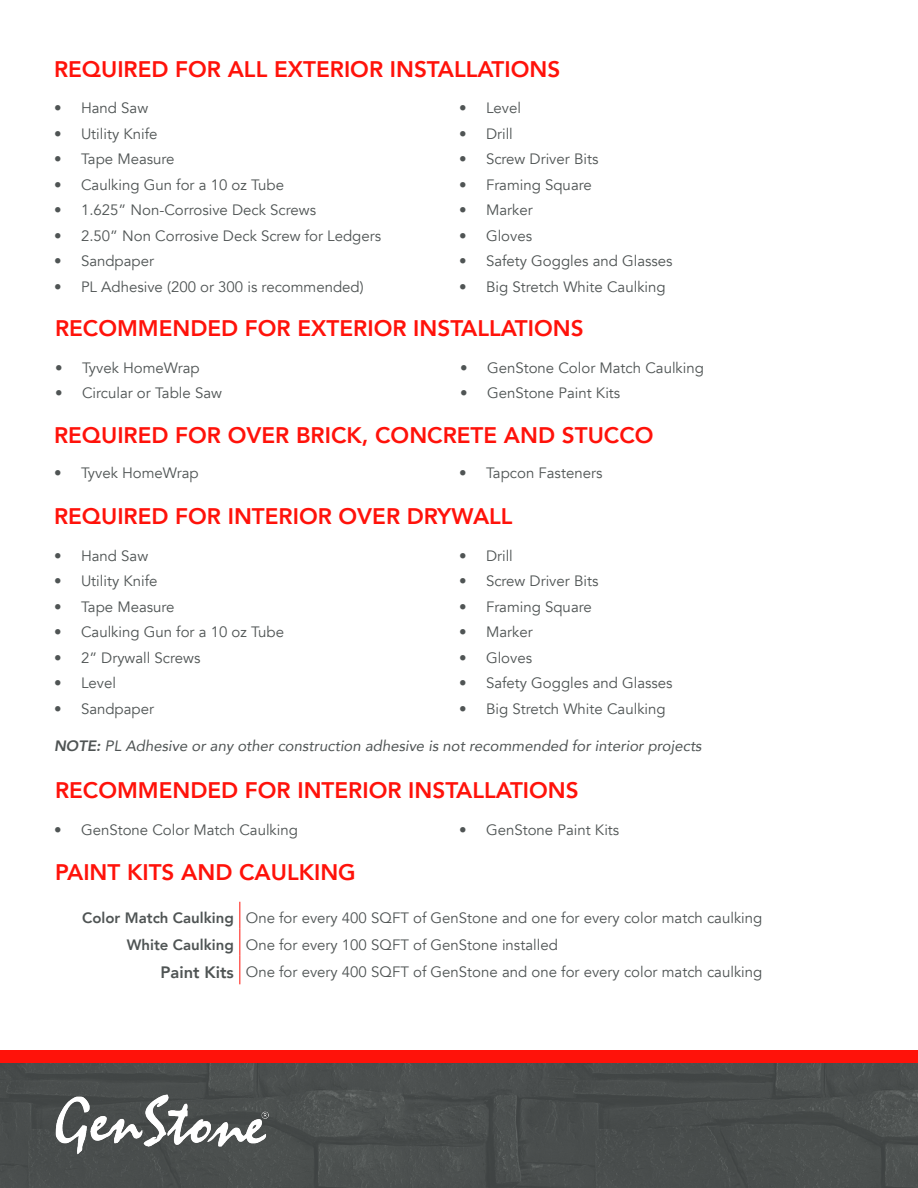
<style>
.page{position:relative;width:918px;height:1188px;background:#fff}
.page>*{position:absolute;margin:0;border:0;box-sizing:border-box;transform-origin:0 0}
.t1{font:800 22.5px "Avenir";color:#ff120a}
.t2{font:800 16.5px "Avenir";color:#4f5454}
.t3{font:15px "Avenir";color:#4f5454}
.t4{font:italic 15px "Avenir";color:#4f5454}
.t5{font:800 15px "Avenir";color:#4f5454}
.s1{font-weight:800}
</style>
<div class="page">
<svg style="left:239px;top:902px;width:1px;height:82px"></svg>
<div style="left:0;top:1054px;width:918px;height:134px;background:#4f5454"></div>
<img style="left:55px;top:1093px;width:215px;height:63px">
<div style="left:0;top:1050px;width:918px;height:13px;background:#ff120a"></div>
<p class="t1" style="left:54px;top:51px;width:508px">REQUIRED FOR ALL EXTERIOR INSTALLATIONS</p>
<p class="t3" style="left:54px;top:99px;width:96px">• Hand Saw</p>
<p class="t3" style="left:54px;top:125px;width:105px">• Utility Knife</p>
<p class="t3" style="left:54px;top:150px;width:122px">• Tape Measure</p>
<p class="t3" style="left:54px;top:176px;width:232px">• Caulking Gun for a 10 oz Tube</p>
<p class="t3" style="left:54px;top:201px;width:264px">• 1.625” Non-Corrosive Deck Screws</p>
<p class="t3" style="left:54px;top:227px;width:329px">• 2.50” Non Corrosive Deck Screw for Ledgers</p>
<p class="t3" style="left:54px;top:252px;width:102px">• Sandpaper</p>
<p class="t3" style="left:54px;top:278px;width:311px">• PL Adhesive (200 or 300 is recommended)</p>
<p class="t3" style="left:459px;top:99px;width:64px">• Level</p>
<p class="t3" style="left:459px;top:125px;width:55px">• Drill</p>
<p class="t3" style="left:459px;top:150px;width:141px">• Screw Driver Bits</p>
<p class="t3" style="left:459px;top:176px;width:134px">• Framing Square</p>
<p class="t3" style="left:459px;top:201px;width:75px">• Marker</p>
<p class="t3" style="left:459px;top:227px;width:75px">• Gloves</p>
<p class="t3" style="left:459px;top:252px;width:215px">• Safety Goggles and Glasses</p>
<p class="t3" style="left:459px;top:278px;width:208px">• Big Stretch White Caulking</p>
<p class="t1" style="left:55px;top:311px;width:530px">RECOMMENDED FOR EXTERIOR INSTALLATIONS</p>
<p class="t3" style="left:55px;top:359px;width:146px">• Tyvek HomeWrap</p>
<p class="t3" style="left:55px;top:384px;width:168px">• Circular or Table Saw</p>
<p class="t3" style="left:460px;top:359px;width:245px">• GenStone Color Match Caulking</p>
<p class="t3" style="left:460px;top:384px;width:162px">• GenStone Paint Kits</p>
<p class="t1" style="left:54px;top:417px;width:601px">REQUIRED FOR OVER BRICK, CONCRETE AND STUCCO</p>
<p class="t3" style="left:54px;top:464px;width:146px">• Tyvek HomeWrap</p>
<p class="t3" style="left:459px;top:464px;width:145px">• Tapcon Fasteners</p>
<p class="t1" style="left:54px;top:498px;width:460px">REQUIRED FOR INTERIOR OVER DRYWALL</p>
<p class="t3" style="left:54px;top:547px;width:96px">• Hand Saw</p>
<p class="t3" style="left:54px;top:572px;width:105px">• Utility Knife</p>
<p class="t3" style="left:54px;top:598px;width:122px">• Tape Measure</p>
<p class="t3" style="left:54px;top:623px;width:232px">• Caulking Gun for a 10 oz Tube</p>
<p class="t3" style="left:54px;top:649px;width:148px">• 2” Drywall Screws</p>
<p class="t3" style="left:54px;top:674px;width:64px">• Level</p>
<p class="t3" style="left:54px;top:700px;width:102px">• Sandpaper</p>
<p class="t3" style="left:459px;top:547px;width:55px">• Drill</p>
<p class="t3" style="left:459px;top:572px;width:141px">• Screw Driver Bits</p>
<p class="t3" style="left:459px;top:598px;width:134px">• Framing Square</p>
<p class="t3" style="left:459px;top:623px;width:75px">• Marker</p>
<p class="t3" style="left:459px;top:649px;width:75px">• Gloves</p>
<p class="t3" style="left:459px;top:674px;width:215px">• Safety Goggles and Glasses</p>
<p class="t3" style="left:459px;top:700px;width:208px">• Big Stretch White Caulking</p>
<p class="t4" style="left:54px;top:736px;width:649px"><span class="s1">NOTE:</span> PL Adhesive or any other construction adhesive is not recommended for interior projects</p>
<p class="t1" style="left:55px;top:773px;width:525px">RECOMMENDED FOR INTERIOR INSTALLATIONS</p>
<p class="t3" style="left:54px;top:821px;width:245px">• GenStone Color Match Caulking</p>
<p class="t3" style="left:459px;top:821px;width:162px">• GenStone Paint Kits</p>
<p class="t1" style="left:55px;top:854px;width:302px">PAINT KITS AND CAULKING</p>
<p class="t5" style="left:82px;top:906px;width:153px">Color Match Caulking</p>
<p class="t3" style="left:246px;top:909px;width:518px">One for every 400 SQFT of GenStone and one for every color match caulking</p>
<p class="t5" style="left:127px;top:933px;width:108px">White Caulking</p>
<p class="t3" style="left:246px;top:936px;width:314px">One for every 100 SQFT of GenStone installed</p>
<p class="t2" style="left:160px;top:960px;width:75px">Paint Kits</p>
<p class="t3" style="left:246px;top:963px;width:518px">One for every 400 SQFT of GenStone and one for every color match caulking</p>
</div>
